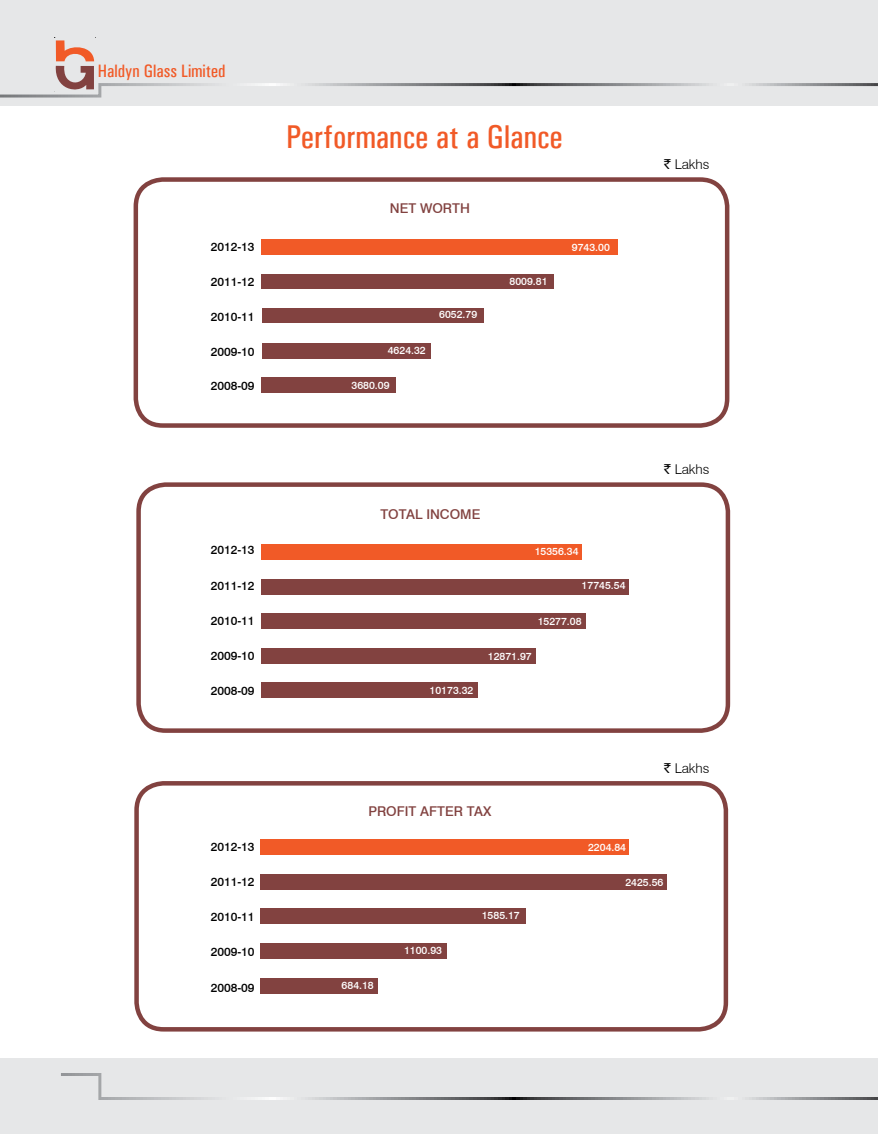
<style>
.page{position:relative;width:878px;height:1134px;background:#fff}
.page>*{position:absolute;margin:0;border:0;box-sizing:border-box;transform-origin:0 0}
.t1{font:33px "Univers Condensed";color:#f15a27}
.t2{font:700 18px "Univers Condensed";color:#f15a27}
.t3{font:500 13.5px "Swiss 721 BT";color:#824240}
.t4{font:300 13.5px "Swiss 721 BT";color:#000}
.t5{font:500 12px "Swiss 721 BT";color:#000}
.t6{font:500 10.5px "Swiss 721 BT";color:#fff}
.s1{font-family:"Rupee Foradian";font-weight:400}
</style>
<div class="page">
<div style="left:0;top:0;width:878px;height:105px;background:#e6e7e8"></div>
<svg style="left:0;top:40px;width:878px;height:58px"></svg>
<div style="left:0;top:1059px;width:878px;height:75px;background:#e6e7e8"></div>
<svg style="left:61px;top:1073px;width:817px;height:27px"></svg>
<div style="left:134px;top:177px;width:595px;height:251px;border:4px solid #824240;border-radius:27px"></div>
<div style="left:136px;top:482px;width:594px;height:251px;border:4px solid #824240;border-radius:27px"></div>
<div style="left:262px;top:544px;width:320px;height:16px;background:#f15a27"></div>
<div style="left:134px;top:781px;width:594px;height:251px;border:4px solid #824240;border-radius:27px"></div>
<div style="left:260px;top:978px;width:117px;height:16px;background:#824240"></div>
<div style="left:260px;top:943px;width:187px;height:16px;background:#824240"></div>
<div style="left:260px;top:908px;width:266px;height:16px;background:#824240"></div>
<div style="left:260px;top:874px;width:407px;height:16px;background:#824240"></div>
<div style="left:260px;top:839px;width:369px;height:16px;background:#f15a27"></div>
<div style="left:262px;top:239px;width:356px;height:16px;background:#f15a27"></div>
<div style="left:262px;top:274px;width:291px;height:15px;background:#824240"></div>
<div style="left:262px;top:308px;width:221px;height:15px;background:#824240"></div>
<div style="left:262px;top:343px;width:168px;height:15px;background:#824240"></div>
<div style="left:262px;top:377px;width:134px;height:16px;background:#824240"></div>
<div style="left:262px;top:579px;width:367px;height:16px;background:#824240"></div>
<div style="left:262px;top:613px;width:324px;height:16px;background:#824240"></div>
<div style="left:262px;top:648px;width:274px;height:16px;background:#824240"></div>
<div style="left:262px;top:682px;width:216px;height:16px;background:#824240"></div>
<h2 class="t2" style="left:98px;top:60px;width:129px">Haldyn Glass Limited</h2>
<p class="t5" style="left:211px;top:240px;width:45px">2012-13</p>
<p class="t5" style="left:211px;top:275px;width:45px">2011-12</p>
<p class="t5" style="left:211px;top:309px;width:45px">2010-11</p>
<p class="t5" style="left:211px;top:344px;width:45px">2009-10</p>
<p class="t5" style="left:211px;top:379px;width:45px">2008-09</p>
<p class="t5" style="left:211px;top:543px;width:45px">2012-13</p>
<p class="t5" style="left:211px;top:578px;width:45px">2011-12</p>
<p class="t5" style="left:211px;top:613px;width:45px">2010-11</p>
<p class="t5" style="left:211px;top:649px;width:45px">2009-10</p>
<p class="t5" style="left:211px;top:684px;width:45px">2008-09</p>
<p class="t5" style="left:211px;top:839px;width:45px">2012-13</p>
<p class="t5" style="left:211px;top:874px;width:45px">2011-12</p>
<p class="t5" style="left:211px;top:910px;width:45px">2010-11</p>
<p class="t5" style="left:211px;top:945px;width:45px">2009-10</p>
<p class="t5" style="left:211px;top:980px;width:45px">2008-09</p>
<h1 class="t1" style="left:286px;top:118px;width:278px">Performance at a Glance</h1>
<p class="t3" style="left:390px;top:200px;width:82px">NET WORTH</p>
<p class="t6" style="left:388px;top:344px;width:40px">4624.32</p>
<p class="t6" style="left:351px;top:378px;width:40px">3680.09</p>
<p class="t6" style="left:439px;top:308px;width:40px">6052.79</p>
<p class="t6" style="left:509px;top:274px;width:40px">8009.81</p>
<p class="t6" style="left:572px;top:241px;width:40px">9743.00</p>
<p class="t3" style="left:380px;top:506px;width:101px">TOTAL INCOME</p>
<p class="t6" style="left:429px;top:684px;width:45px">10173.32</p>
<p class="t6" style="left:534px;top:545px;width:45px">15356.34</p>
<p class="t6" style="left:581px;top:579px;width:45px">17745.54</p>
<p class="t6" style="left:537px;top:615px;width:45px">15277.08</p>
<p class="t6" style="left:488px;top:650px;width:45px">12871.97</p>
<p class="t3" style="left:368px;top:803px;width:125px">PROFIT AFTER TAX</p>
<p class="t4" style="left:664px;top:156px;width:47px"><span class="s1">`</span> Lakhs</p>
<p class="t4" style="left:664px;top:461px;width:47px"><span class="s1">`</span> Lakhs</p>
<p class="t4" style="left:664px;top:760px;width:47px"><span class="s1">`</span> Lakhs</p>
<p class="t6" style="left:341px;top:979px;width:34px">684.18</p>
<p class="t6" style="left:404px;top:944px;width:40px">1100.93</p>
<p class="t6" style="left:482px;top:909px;width:40px">1585.17</p>
<p class="t6" style="left:588px;top:841px;width:40px">2204.84</p>
<p class="t6" style="left:625px;top:876px;width:40px">2425.56</p>
</div>
